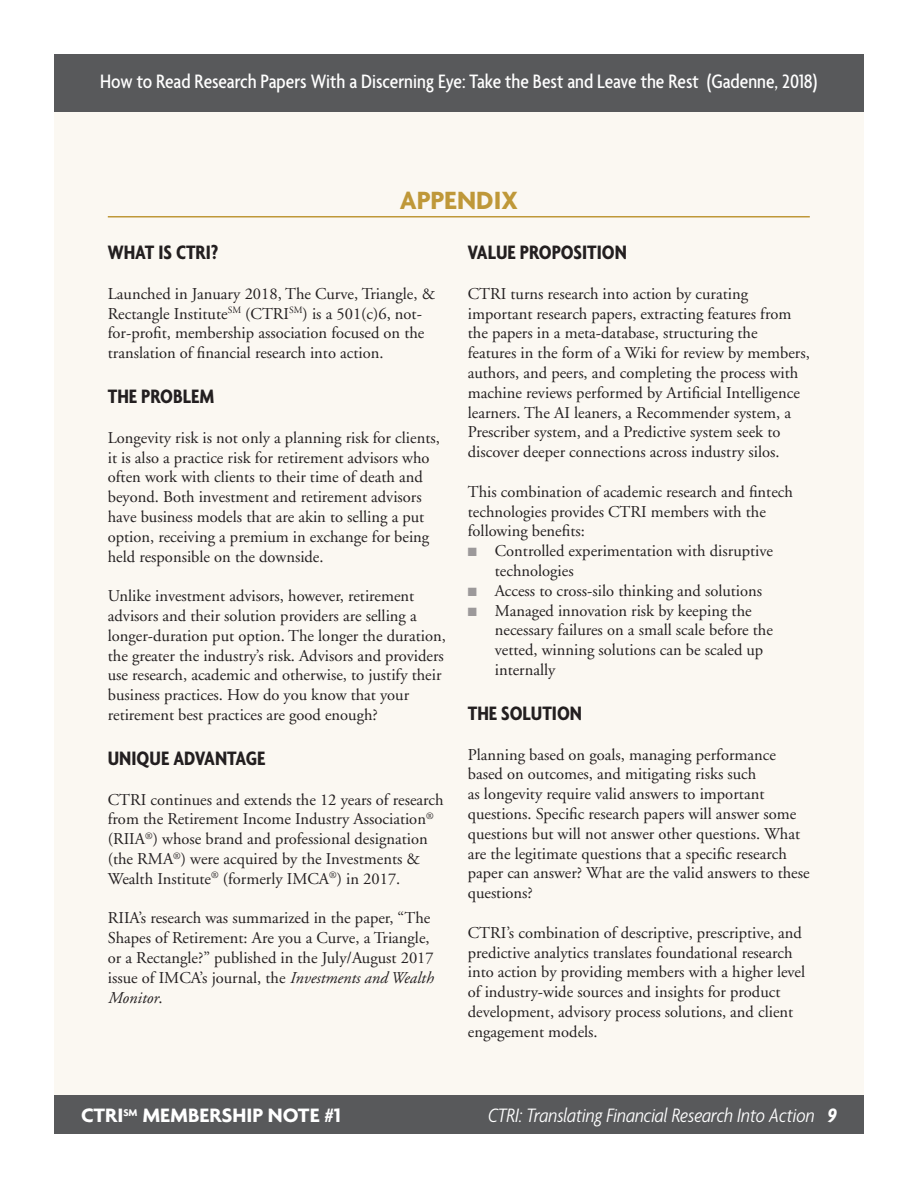
<style>
.page{position:relative;width:918px;height:1188px;background:#fff}
.page>*{position:absolute;margin:0;border:0;box-sizing:border-box;transform-origin:0 0}
.t1{font:700 27px "Agenda";color:#bf9839}
.t2{font:500 condensed 21px "Agenda";color:#fff}
.t3{font:700 condensed 21px "Agenda";color:#231f20}
.t4{font:italic 300 condensed 21px "Agenda";color:#fff}
.t5{font:700 21px "Agenda";color:#fff}
.t6{font:16.5px/19.8px "Adobe Garamond";color:#231f20}
.s1{font-style:italic}
.s2{color:#9c999a}
.s3{font-weight:700}
</style>
<div class="page">
<div style="left:54px;top:105px;width:810px;height:1001px;background:#fbf8f2"></div>
<div style="left:54px;top:54px;width:810px;height:57px;background:#58595b"></div>
<div style="left:54px;top:1096px;width:810px;height:38px;background:#58595b"></div>
<hr style="left:108px;top:216px;width:702px;height:2px;background:#bf9839">
<p class="t2" style="left:100px;top:69px;width:719px">How to Read Research Papers With a Discerning Eye: Take the Best and Leave the Rest (Gadenne, 2018)</p>
<p class="t1" style="left:400px;top:183px;width:120px">APPENDIX</p>
<p class="t3" style="left:108px;top:240px;width:112px">WHAT IS CTRI?</p>
<p class="t6" style="left:108px;top:284px;width:329px">Launched in January 2018, The Curve, Triangle, &amp; Rectangle Institute<sup>SM</sup> (CTRI<sup>SM</sup>) is a 501(c)6, not&shy;for-profit, membership association focused on the translation of financial research into action.</p>
<p class="t3" style="left:108px;top:384px;width:108px">THE PROBLEM</p>
<p class="t6" style="left:108px;top:428px;width:334px">Longevity risk is not only a planning risk for clients, it is also a practice risk for retirement advisors who often work with clients to their time of death and beyond. Both investment and retirement advisors have business models that are akin to selling a put option, receiving a premium in exchange for being held responsible on the downside.</p>
<p class="t6" style="left:108px;top:587px;width:340px">Unlike investment advisors, however, retirement advisors and their solution providers are selling a longer-duration put option. The longer the duration, the greater the industry’s risk. Advisors and providers use research, academic and otherwise, to justify their business practices. How do you know that your retirement best practices are good enough?</p>
<p class="t3" style="left:108px;top:746px;width:159px">UNIQUE ADVANTAGE</p>
<p class="t6" style="left:108px;top:790px;width:337px">CTRI continues and extends the 12 years of research from the Retirement Income Industry Association<sup>® </sup>(RIIA<sup>®</sup>) whose brand and professional designation (the RMA<sup>®</sup>) were acquired by the Investments &amp; Wealth Institute<sup>®</sup> (formerly IMCA<sup>®</sup>) in 2017.</p>
<p class="t6" style="left:108px;top:909px;width:327px">RIIA’s research was summarized in the paper, “The Shapes of Retirement: Are you a Curve, a Triangle, or a Rectangle?” published in the July/August 2017 issue of IMCA’s journal, the <span class="s1">Investments and Wealth Monitor</span>.</p>
<p class="t3" style="left:468px;top:240px;width:161px">VALUE PROPOSITION</p>
<p class="t6" style="left:468px;top:284px;width:343px">CTRI turns research into action by curating important research papers, extracting features from the papers in a meta-database, structuring the features in the form of a Wiki for review by members, authors, and peers, and completing the process with machine reviews performed by Artificial Intelligence learners. The AI leaners, a Recommender system, a Prescriber system, and a Predictive system seek to discover deeper connections across industry silos.</p>
<p class="t6" style="left:468px;top:482px;width:327px">This combination of academic research and fintech technologies provides CTRI members with the following benefits:</p>
<p class="t6" style="left:468px;top:542px;width:307px"><span class="s2">■</span> Controlled experimentation with disruptive</p>
<p class="t6" style="left:495px;top:561px;width:80px">technologies</p>
<p class="t6" style="left:468px;top:581px;width:296px"><span class="s2">■</span> Access to cross-silo thinking and solutions</p>
<p class="t6" style="left:468px;top:601px;width:285px"><span class="s2">■</span> Managed innovation risk by keeping the</p>
<p class="t6" style="left:495px;top:621px;width:280px">necessary failures on a small scale before the</p>
<p class="t6" style="left:495px;top:641px;width:270px">vetted, winning solutions can be scaled up</p>
<p class="t6" style="left:495px;top:660px;width:62px">internally</p>
<p class="t3" style="left:468px;top:701px;width:116px">THE SOLUTION</p>
<p class="t6" style="left:468px;top:745px;width:343px">Planning based on goals, managing performance based on outcomes, and mitigating risks such<br>as longevity require valid answers to important questions. Specific research papers will answer some questions but will not answer other questions. What are the legitimate questions that a specific research paper can answer? What are the valid answers to these questions?</p>
<p class="t6" style="left:468px;top:923px;width:339px">CTRI’s combination of descriptive, prescriptive, and predictive analytics translates foundational research into action by providing members with a higher level of industry-wide sources and insights for product development, advisory process solutions, and client engagement models.</p>
<p class="t5" style="left:81px;top:1102px;width:262px">CTRI<sup>SM</sup> MEMBERSHIP NOTE #1</p>
<p class="t4" style="left:488px;top:1103px;width:350px">CTRI: Translating Financial Research Into Action <span class="s3">9</span></p>
</div>
